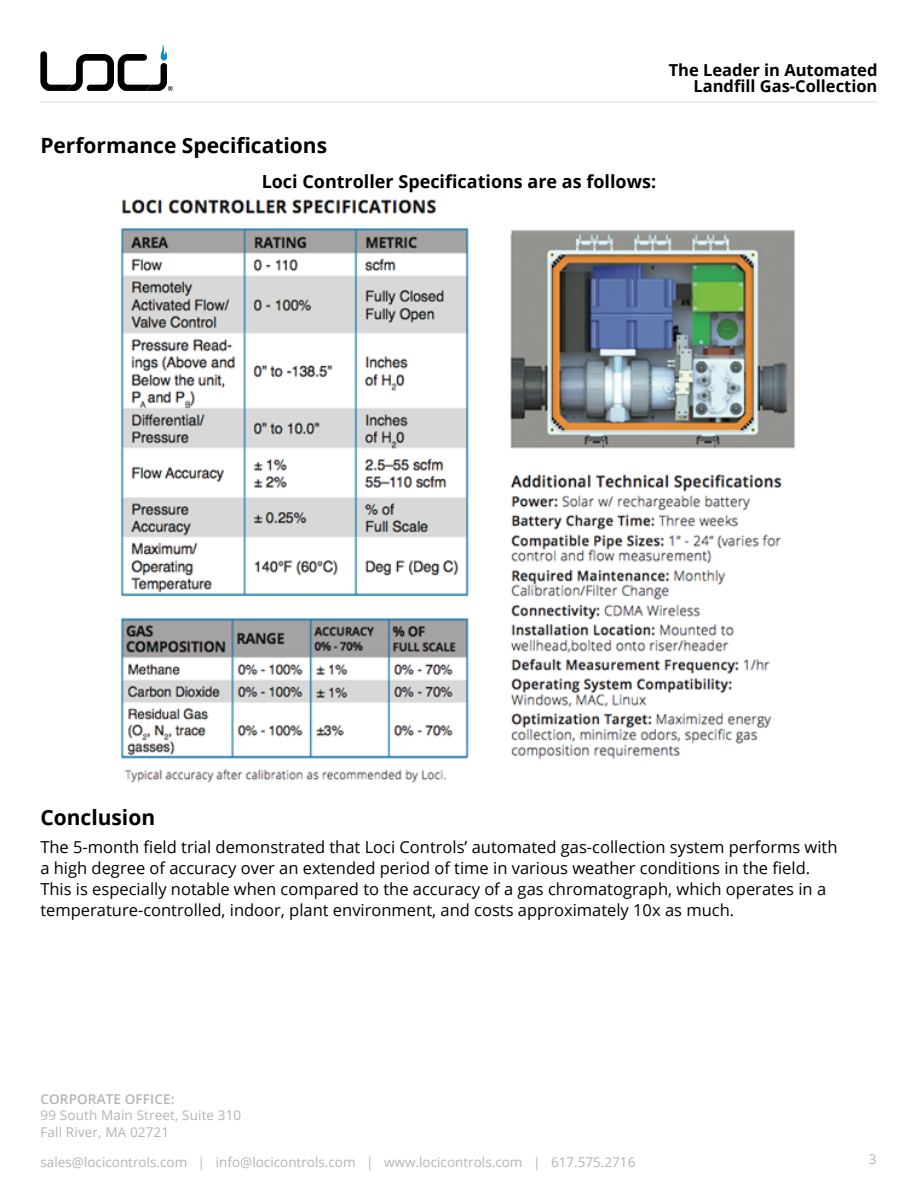
<style>
.page{position:relative;width:918px;height:1188px;background:#fff}
.page>*{position:absolute;margin:0;border:0;box-sizing:border-box;transform-origin:0 0}
.Heading_1_-_Module{font:700 21px "Open Sans";color:#000}
.Heading_2{font:700 21px "Open Sans";color:#000}
.Heading_3{font:700 18px "Open Sans";color:#000}
.Bodycopy{font:16.5px/21px "Open Sans";color:#000}
.t1{font:700 16.5px/16.5px "Open Sans";color:#000;text-align:right}
.t2{font:13.5px/16.5px "Open Sans";color:#b2b4b5}
.t3{font:600 13.5px "Open Sans";letter-spacing:.01em;color:#b2b4b5}
</style>
<div class="page">
<svg style="left:40px;top:44px;width:133px;height:47px"></svg>
<hr style="left:40px;top:102px;width:838px;height:1px;background:#ddddde">
<img style="left:121px;top:199px;width:674px;height:584px">
<p class="t1" style="left:669px;top:61px;width:210px">The Leader in Automated<br>Landfill Gas-Collection</p>
<p class="Heading_1_-_Module" style="left:40px;top:131px;width:288px">Performance Specifications</p>
<p class="Heading_3" style="left:262px;top:169px;width:396px">Loci Controller Specifications are as follows:</p>
<p class="Heading_2" style="left:40px;top:802px;width:116px">Conclusion</p>
<p class="Bodycopy" style="left:40px;top:836px;width:799px">The 5-month field trial demonstrated that Loci Controls’ automated gas-collection system performs with a high degree of accuracy over an extended period of time in various weather conditions in the field.<br>This is especially notable when compared to the accuracy of a gas chromatograph, which operates in a temperature-controlled, indoor, plant environment, and costs approximately 10x as much.</p>
<p class="t3" style="left:40px;top:1090px;width:136px">CORPORATE OFFICE:</p>
<p class="t2" style="left:40px;top:1107px;width:202px">99 South Main Street, Suite 310<br>Fall River, MA 02721</p>
<p class="t2" style="left:40px;top:1154px;width:596px">sales@locicontrols.com | info@locicontrols.com | www.locicontrols.com | 617.575.2716</p>
<p class="t2" style="left:869px;top:1151px;width:9px">3</p>
</div>
